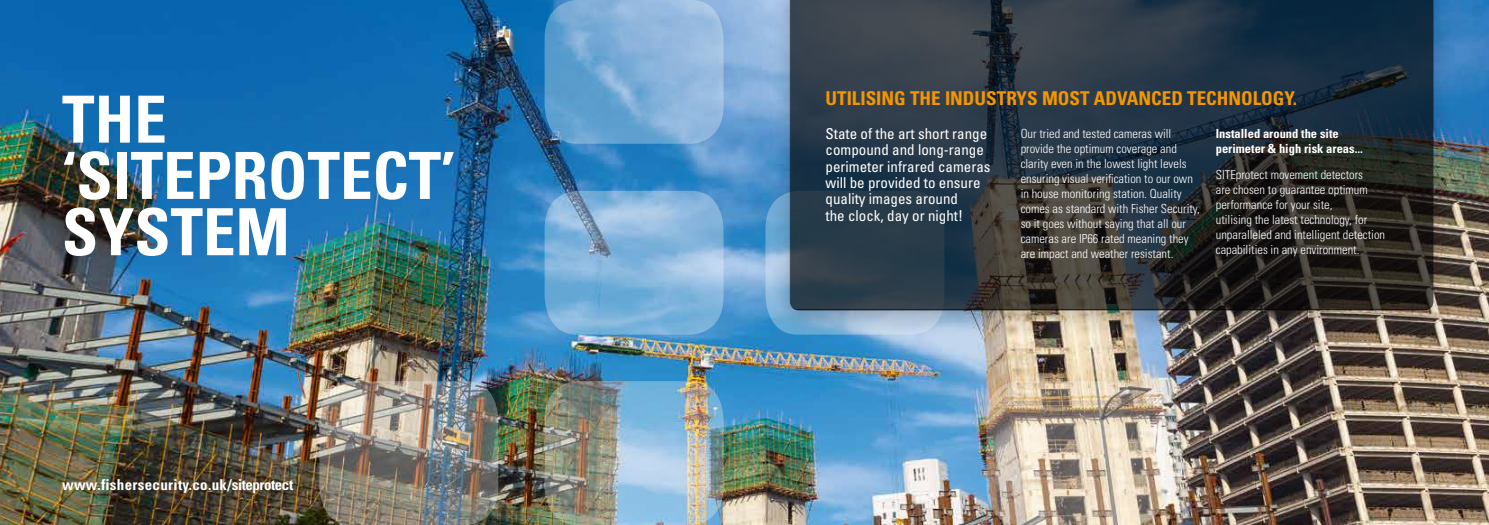
<style>
.page{position:relative;width:1489px;height:525px;background:#fff}
.page>*{position:absolute;margin:0;border:0;box-sizing:border-box;transform-origin:0 0}
.t1{font:700 condensed 65px/56.2px "Univers";color:#fff}
.t2{font:700 condensed 19px "Univers";color:#f49600}
.t3{font:condensed 15px/16.2px "Univers";color:#fff}
.t4{font:700 condensed 15px "Univers";letter-spacing:.02em;color:#fff}
.t5{font:300 condensed 12.5px/15px "Univers";color:#fff}
.t6{font:700 condensed 12.5px/15px "Univers";color:#fff}
</style>
<div class="page">
<img style="left:0;top:0;width:1488px;height:524px">
<svg style="left:544px;top:0;width:179px;height:144px;background:#7bacd6"></svg>
<img style="left:319px;top:381px;width:179px;height:143px">
<img style="left:544px;top:381px;width:179px;height:143px">
<svg style="left:765px;top:191px;width:4px;height:143px"></svg>
<svg style="left:544px;top:191px;width:179px;height:143px;background:#82b3db"></svg>
<img style="left:986px;top:381px;width:179px;height:143px">
<div style="left:769px;top:0;width:684px;height:339px;background:#000;opacity:.2"></div>
<div style="left:789px;top:0;width:644px;height:310px;background:#000;opacity:.75"></div>
<h1 class="t1" style="left:62px;top:91px;width:395px">THE ‘SITEPROTECT’<br>SYSTEM</h1>
<p class="t4" style="left:62px;top:475px;width:233px">www.fishersecurity.co.uk/siteprotect</p>
<h2 class="t2" style="left:825px;top:87px;width:473px">UTILISING THE INDUSTRYS MOST ADVANCED TECHNOLOGY.</h2>
<p class="t3" style="left:825px;top:125px;width:166px">State of the art short range compound and long-range perimeter infrared cameras will be provided to ensure quality images around<br>the clock, day or night!</p>
<p class="t5" style="left:1020px;top:126px;width:181px">Our tried and tested cameras will provide the optimum coverage and clarity even in the lowest light levels ensuring visual verification to our own in house monitoring station. Quality comes as standard with Fisher Security, so it goes without saying that all our cameras are IP66 rated meaning they are impact and weather resistant.</p>
<p class="t6" style="left:1215px;top:126px;width:149px">Installed around the site perimeter &amp; high risk areas...</p>
<p class="t5" style="left:1215px;top:167px;width:171px">SITEprotect movement detectors<br>are chosen to guarantee optimum performance for your site,<br>utilising the latest technology, for unparalleled and intelligent detection capabilities in any environment.</p>
</div>
